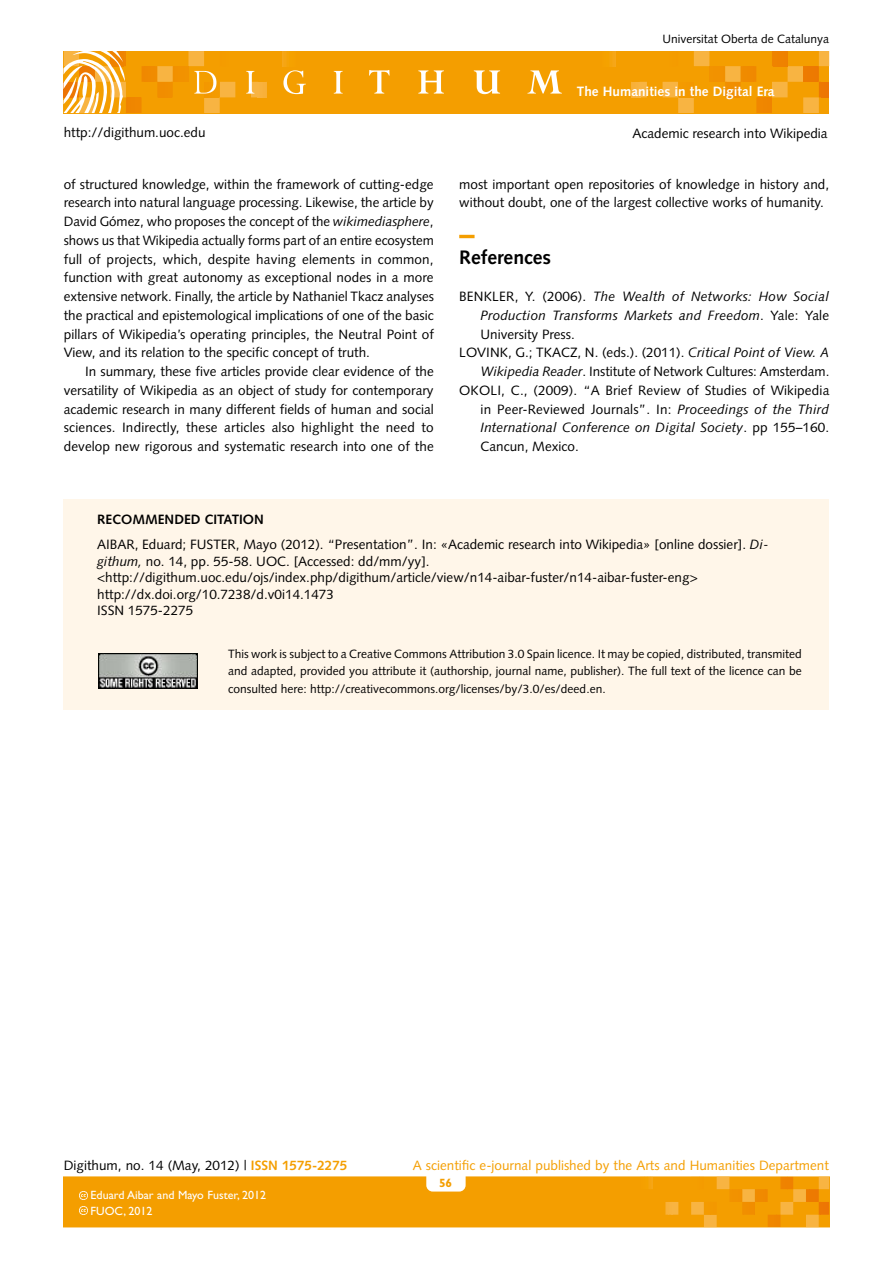
<style>
.page{position:relative;width:893px;height:1263px;background:#fff}
.page>*{position:absolute;margin:0;border:0;box-sizing:border-box;transform-origin:0 0}
.t1{font:700 19.5px "Syntax LT";color:#000}
.t2{font:13.5px/18.8px "Syntax LT";color:#000}
.t3{font:italic 13.5px "Syntax LT";letter-spacing:.015em;color:#000}
.t4{font:13.5px "Syntax LT";color:#f49e00}
.t5{font:700 13.5px "Syntax LT";color:#fff}
.t6{font:700 13.5px "Syntax LT";color:#000}
.t7{font:12px/17.2px "Syntax LT";color:#000;text-align:justify}
.t8{font:12px/15.8px "Gill Sans";color:#fff}
.t9{font:700 12px "Gill Sans";color:#f49e00}
.s1{font-style:italic}
.s2{font-style:normal}
.s3{font-weight:700}
.s4{font-weight:700;color:#f49e00}
</style>
<div class="page">
<div style="left:64px;top:51px;width:765px;height:62px;background:#f49e00"></div>
<hr style="left:267px;top:51px;width:1px;height:62px;background:#f7af35">
<hr style="left:630px;top:51px;width:1px;height:62px;background:#f7af35">
<hr style="left:616px;top:51px;width:2px;height:62px;background:#f6a81e">
<svg style="left:610px;top:51px;width:6px;height:15px"></svg>
<svg style="left:631px;top:51px;width:198px;height:62px"></svg>
<svg style="left:64px;top:51px;width:203px;height:62px"></svg>
<svg style="left:282px;top:51px;width:24px;height:43px"></svg>
<svg style="left:334px;top:71px;width:9px;height:23px"></svg>
<svg style="left:369px;top:70px;width:21px;height:24px"></svg>
<svg style="left:418px;top:70px;width:26px;height:24px"></svg>
<svg style="left:474px;top:70px;width:26px;height:24px"></svg>
<svg style="left:527px;top:70px;width:35px;height:24px"></svg>
<hr style="left:829px;top:1177px;width:1px;height:50px;background:#ec7405">
<svg style="left:64px;top:1177px;width:765px;height:50px;background:#f49f06"></svg>
<hr style="left:459px;top:235px;width:16px;height:3px;background:#f49e00">
<div style="left:64px;top:500px;width:765px;height:210px;background:#fff6e9"></div>
<img style="left:99px;top:653px;width:99px;height:35px">
<p class="t7" style="left:662px;top:30px;width:168px">Universitat Oberta de Catalunya</p>
<p class="t2" style="left:64px;top:123px;width:143px">http://digithum.uoc.edu</p>
<p class="t2" style="left:64px;top:175px;width:372px;text-align:justify">of structured knowledge, within the framework of cutting-edge research into natural language processing. Likewise, the article by David Gómez, who proposes the concept of the <span class="s1">wikimediasphere</span>, shows us that Wikipedia actually forms part of an entire ecosystem full of projects, which, despite having elements in common, function with great autonomy as exceptional nodes in a more extensive network. Finally, the article by Nathaniel Tkacz analyses the practical and epistemological implications of one of the basic pillars of Wikipedia’s operating principles, the Neutral Point of View, and its relation to the specific concept of truth.</p>
<p class="t2" style="left:64px;top:362px;width:371px;text-align:justify;text-indent:21px">In summary, these five articles provide clear evidence of the versatility of Wikipedia as an object of study for contemporary academic research in many different fields of human and social sciences. Indirectly, these articles also highlight the need to develop new rigorous and systematic research into one of the</p>
<p class="t5" style="left:577px;top:84px;width:199px">The Humanities in the Digital Era</p>
<p class="t2" style="left:632px;top:124px;width:197px">Academic research into Wikipedia</p>
<p class="t2" style="left:459px;top:175px;width:371px">most important open repositories of knowledge in history and, without doubt, one of the largest collective works of humanity.</p>
<h1 class="t1" style="left:459px;top:246px;width:94px">References</h1>
<p class="t3" style="left:459px;top:289px;width:371px"><span class="s2">BENKLER, Y. (2006).</span> The Wealth of Networks: How Social</p>
<p class="t3" style="left:480px;top:307px;width:350px">Production Transforms Markets and Freedom<span class="s2">. Yale: Yale</span></p>
<p class="t2" style="left:480px;top:325px;width:96px">University Press.</p>
<p class="t2" style="left:459px;top:343px;width:371px">LOVINK, G.; TKACZ, N. (eds.). (2011). <span class="s1">Critical Point of View. A</span></p>
<p class="t2" style="left:480px;top:362px;width:350px"><span class="s1">Wikipedia Reader</span>. Institute of Network Cultures: Amsterdam.</p>
<p class="t2" style="left:459px;top:381px;width:372px">OKOLI, C., (2009). “A Brief Review of Studies of Wikipedia</p>
<p class="t2" style="left:480px;top:400px;width:350px">in Peer-Reviewed Journals”. In: <span class="s1">Proceedings of the Third</span></p>
<p class="t3" style="left:480px;top:420px;width:350px">International Conference on Digital Society<span class="s2">. pp 155–160.</span></p>
<p class="t2" style="left:480px;top:437px;width:100px">Cancun, Mexico.</p>
<p class="t2" style="left:97px;top:507px;width:673px;line-height:25px;text-indent:146px"><span class="s3">on<br></span>AIBAR, Eduard; FUSTER, Mayo (2012). “Presentation”. In: «Academic research into Wikipedia» [online dossier]. <span class="s1">Di-</span></p>
<p class="t2" style="left:97px;top:553px;width:602px;line-height:16.5px"><span class="s1">githum,</span> no. 14, pp. 55-58. UOC. [Accessed: dd/mm/yy]. &lt;http://digithum.uoc.edu/ojs/index.php/digithum/article/view/n14-aibar-fuster/n14-aibar-fuster-eng&gt; http://dx.doi.org/10.7238/d.v0i14.1473<br>ISSN 1575-2275</p>
<p class="t7" style="left:228px;top:645px;width:575px">This work is subject to a Creative Commons Attribution 3.0 Spain licence. It may be copied, distributed, transmited and adapted, provided you attribute it (authorship, journal name, publisher). The full text of the licence can be consulted here: http://creativecommons.org/licenses/by/3.0/es/deed.en.</p>
<p class="t6" style="left:97px;top:512px;width:46px">Recommended</p>
<p class="t6" style="left:204px;top:512px;width:16px">citati</p>
<p class="t2" style="left:64px;top:1156px;width:285px">Digithum, no. 14 (May, 2012) | <span class="s4">ISSN 1575-2275</span></p>
<p class="t4" style="left:413px;top:1157px;width:417px">A scientific e-journal published by the Arts and Humanities Department</p>
<p class="t8" style="left:91px;top:1187px;width:177px">Eduard Aibar and Mayo Fuster, 2012<br>FUOC, 2012</p>
<p class="t9" style="left:439px;top:1176px;width:15px">56</p>
</div>
